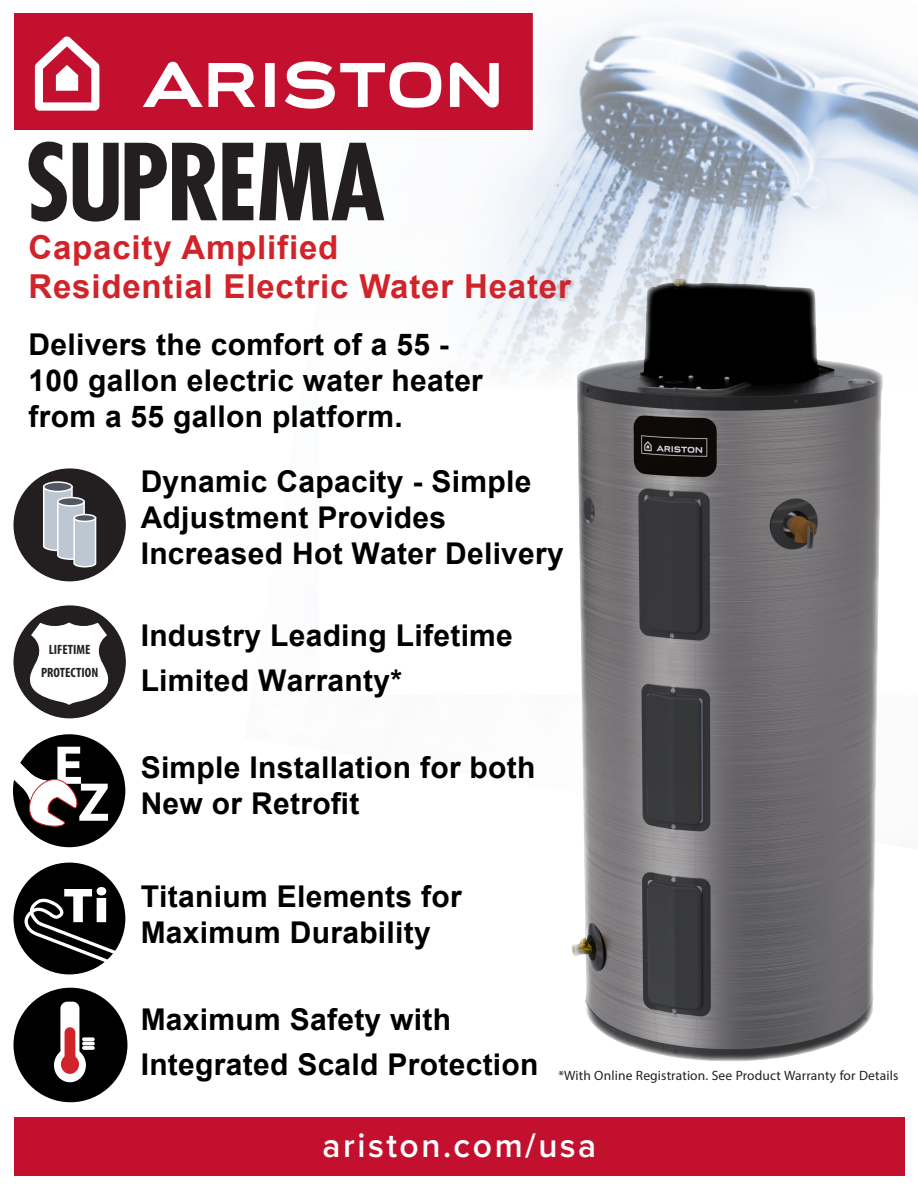
<style>
.page{position:relative;width:918px;height:1188px;background:#fff}
.page>*{position:absolute;margin:0;border:0;box-sizing:border-box;transform-origin:0 0}
.t1{font:600 34.35px "Proxima Nova";letter-spacing:.075em;color:#fff}
.t2{font:700 33px "Arial";letter-spacing:.025em;color:#d1232a}
.t3{font:700 30px/36px "Arial";letter-spacing:.01em;color:#000}
.Texte_P2{font:13.5px "Myriad Pro";letter-spacing:.01em;color:#231f20}
.t4{font:700 condensed 13.5px "Myriad Pro";color:#231f20}
</style>
<div class="page">
<div style="left:287px;top:0;width:631px;height:1188px;background:#fff;opacity:.72"></div>
<img style="left:563px;top:274px;width:331px;height:795px">
<svg style="left:13px;top:734px;width:112px;height:113px"></svg>
<div style="left:14px;top:605px;width:112px;height:113px;background:#231f20;border-radius:50%"></div>
<svg style="left:29px;top:622px;width:80px;height:83px"></svg>
<div style="left:14px;top:988px;width:113px;height:114px;background:#000;border-radius:50%"></div>
<div style="left:54px;top:1048px;width:32px;height:34px;background:#fff;border-radius:50%"></div>
<svg style="left:60px;top:1002px;width:35px;height:72px"></svg>
<div style="left:13px;top:863px;width:112px;height:111px;background:#000;border-radius:50%"></div>
<svg style="left:24px;top:887px;width:97px;height:78px"></svg>
<div style="left:13px;top:468px;width:113px;height:113px;background:#231f20;border-radius:50%"></div>
<svg style="left:44px;top:482px;width:28px;height:9px"></svg>
<div style="left:43px;top:481px;width:30px;height:11px;border:2px solid #fff;border-radius:50%"></div>
<svg style="left:42px;top:485px;width:55px;height:83px"></svg>
<div style="left:74px;top:515px;width:22px;height:6px;background:#525763;border-radius:50%"></div>
<div style="left:73px;top:514px;width:23px;height:8px;border:2px solid #fff;border-radius:50%"></div>
<div style="left:14px;top:14px;width:519px;height:116px;background:#c3102f"></div>
<svg style="left:35px;top:36px;width:64px;height:75px"></svg>
<svg style="left:450px;top:62px;width:49px;height:46px"></svg>
<svg style="left:265px;top:63px;width:10px;height:44px"></svg>
<svg style="left:285px;top:61px;width:156px;height:48px"></svg>
<svg style="left:143px;top:62px;width:112px;height:45px"></svg>
<svg style="left:29px;top:142px;width:38px;height:80px"></svg>
<svg style="left:73px;top:143px;width:46px;height:79px"></svg>
<svg style="left:125px;top:143px;width:128px;height:77px"></svg>
<svg style="left:259px;top:143px;width:125px;height:77px"></svg>
<div style="left:14px;top:1117px;width:890px;height:59px;background:#c3102f"></div>
<p class="t2" style="left:28px;top:224px;width:311px">Capacity Amplified</p>
<p class="t2" style="left:28px;top:263px;width:544px">Residential Electric Water Heater</p>
<p class="t3" style="left:28px;top:327px;width:456px">Delivers the comfort of a 55 -<br>100 gallon electric water heater from a 55 gallon platform.</p>
<p class="t4" style="left:49px;top:641px;width:43px">LIFETIME</p>
<p class="t4" style="left:41px;top:664px;width:59px">PROTECTION</p>
<p class="t3" style="left:141px;top:464px;width:392px">Dynamic Capacity - Simple<br>Adjustment Provides</p>
<p class="t3" style="left:141px;top:536px;width:425px">Increased Hot Water Delivery</p>
<p class="t3" style="left:141px;top:618px;width:374px">Industry Leading Lifetime</p>
<p class="t3" style="left:141px;top:663px;width:263px">Limited Warranty*</p>
<p class="t3" style="left:141px;top:750px;width:396px">Simple Installation for both<br>New or Retrofit</p>
<p class="t3" style="left:141px;top:879px;width:323px">Titanium Elements for<br>Maximum Durability</p>
<p class="t3" style="left:141px;top:1002px;width:312px">Maximum Safety with</p>
<p class="t3" style="left:141px;top:1047px;width:399px">Integrated Scald Protection</p>
<p class="Texte_P2" style="left:558px;top:1067px;width:342px">*With Online Registration. See Product Warranty for Details</p>
<p class="t1" style="left:323px;top:1120px;width:275px">ariston.com/usa</p>
</div>
